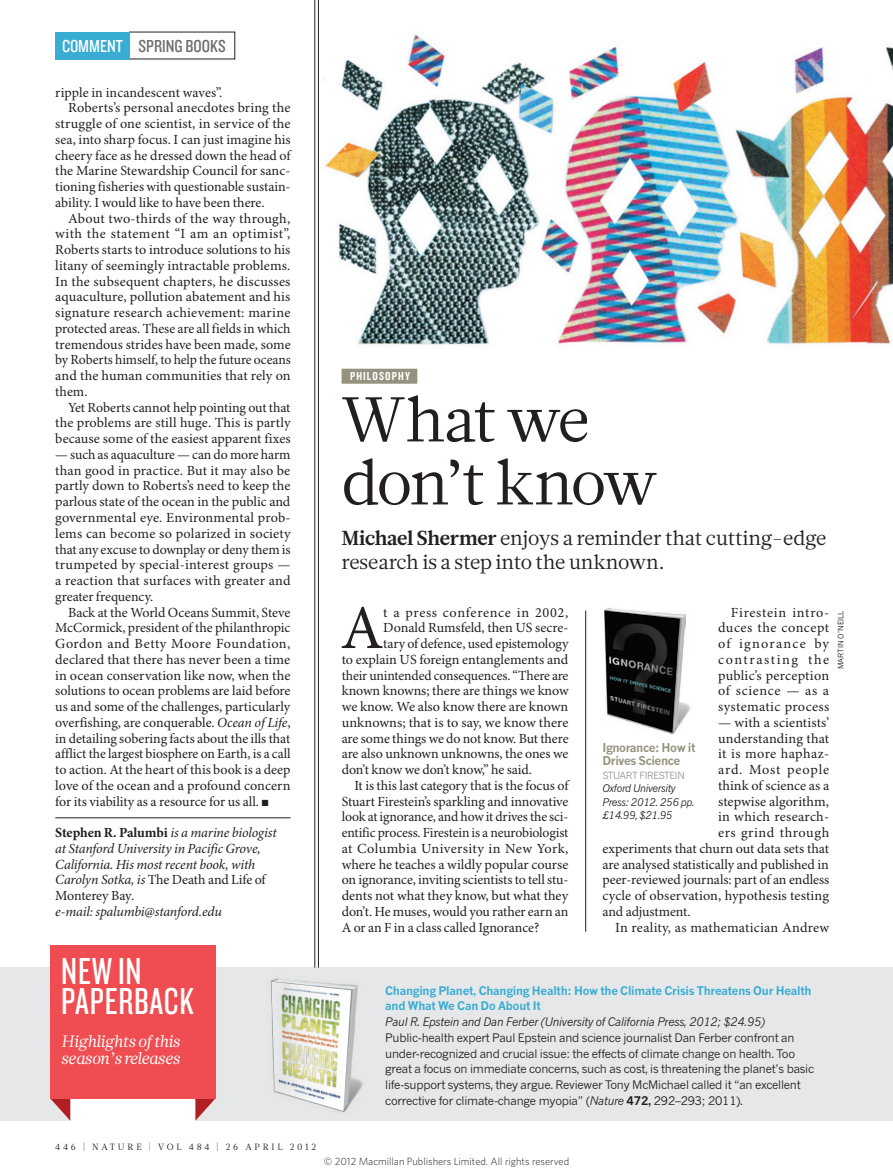
<style>
.page{position:relative;width:893px;height:1174px;background:#fff}
.page>*{position:absolute;margin:0;border:0;box-sizing:border-box;transform-origin:0 0}
.BOOKS_HEAD_42{font:63px/63px "Glosa Math";letter-spacing:-.04em;color:#231f20}
.BODY_DROP_CAP{font:62.4px "Minion Pro";color:#231f20}
.t1{font:39px/30px "Knockout 28 Junior Feathrwt";letter-spacing:.02em;color:#fff}
.BOOKS_INTRO{font:20.25px/23.7px "Glosa Math";letter-spacing:-.005em;color:#231f20}
.t2{font:18px "Knockout 29 Junior Ltweight";color:#6c6d70}
.t3{font:18px "Knockout 29 Junior Ltweight";color:#fff}
.t4{font:italic 16.5px/16.5px "Glosa Math";letter-spacing:-.005em;color:#fff}
.BODY_INDENT{font:13.95px/15.8px "Minion Pro";color:#231f20;text-align:justify}
.BODY_DROP_CAP-2{font:13.95px "Minion Pro";letter-spacing:-.005em;color:#231f20}
.AUTHOR_DETAILS{font:italic 13.95px/15.8px "Minion Pro";letter-spacing:-.015em;color:#231f20}
.BODY_DROP_CAP-3{font:13.95px "Minion Pro";letter-spacing:.045em;color:#231f20}
.BODY_INDENT-2{font:13.95px "Minion Pro";letter-spacing:.02em;color:#231f20}
.BODY_INDENT-3{font:13.95px "Minion Pro";letter-spacing:.025em;color:#231f20}
.BODY_INDENT-4{font:13.95px "Minion Pro";letter-spacing:.04em;color:#231f20}
.BODY_INDENT-5{font:13.95px "Minion Pro";letter-spacing:.055em;color:#231f20}
.BOOK_TITLE{font:700 12px/13.5px "News Gothic MTOT";letter-spacing:-.035em;color:#95937f}
.SUBJECT_STRAP{font:12px "Knockout 49 Liteweight";letter-spacing:.1em;color:#fff}
.BOOKS_BRIEF_TEXT{font:11.7px/15.8px "News Gothic MTOT";letter-spacing:-.02em;color:#231f20}
.BOOKS_BRIEF_TITLE{font:700 11.7px/15.8px "News Gothic MTOT";letter-spacing:-.02em;color:#38acd2}
.BOOKS_BRIEF_AUTHOR{font:italic 11.7px "News Gothic MTOT";letter-spacing:-.02em;color:#231f20}
.t5{font:300 10.5px "Whitney";color:#231f20}
.BOOK_DETAILS{font:italic 10.5px/13.5px "News Gothic MTOT";letter-spacing:-.035em;color:#231f20}
.BOOK_AUTHOR{font:9.75px "News Gothic MTOT";letter-spacing:-.03em;color:#939598}
.t6{font:9px "Glosa Math";letter-spacing:.3em;color:#231f20}
.PIC_CREDIT{font:7.5px "News Gothic MTOT";color:#231f20}
.s1{font-style:italic}
.s2{font-weight:700;font-style:normal}
.s3{font-style:normal}
.s4{font-weight:700}
</style>
<div class="page">
<div style="left:0;top:967px;width:70px;height:153px;background:#e6e7e9"></div>
<div style="left:195px;top:967px;width:698px;height:153px;background:#e6e7e9"></div>
<svg style="left:50px;top:1098px;width:20px;height:22px"></svg>
<svg style="left:195px;top:1098px;width:21px;height:22px"></svg>
<div style="left:50px;top:945px;width:166px;height:153px;background:#ef4d51"></div>
<img style="left:603px;top:610px;width:88px;height:123px">
<img style="left:605px;top:608px;width:80px;height:124px">
<img style="left:605px;top:610px;width:75px;height:122px">
<img style="left:317px;top:8px;width:576px;height:349px">
<hr style="left:318px;top:0;width:1px;height:967px;background:#231f20">
<hr style="left:315px;top:0;width:1px;height:967px;background:#231f20">
<div style="left:342px;top:369px;width:75px;height:15px;background:#95937f"></div>
<hr style="left:55px;top:817px;width:236px;height:1px;background:#231f20">
<div style="left:55px;top:32px;width:75px;height:27px;background:#38acd2"></div>
<hr style="left:585px;top:610px;width:1px;height:321px;background:#231f20">
<img style="left:270px;top:978px;width:93px;height:135px">
<img style="left:271px;top:979px;width:86px;height:131px">
<img style="left:271px;top:981px;width:80px;height:130px">
<p class="t3" style="left:62px;top:34px;width:62px">COMMENT</p>
<p class="t2" style="left:139px;top:34px;width:89px">SPRING BOOKS</p>
<p class="BODY_INDENT" style="left:55px;top:85px;width:169px">ripple in incandescent waves”.</p>
<p class="BODY_INDENT" style="left:55px;top:101px;width:237px;text-indent:13px">Roberts’s personal anecdotes bring the struggle of one scientist, in service of the sea, into sharp focus. I can just imagine his cheery face as he dressed down the head of the Marine Stewardship Council for sanc&shy;tioning fisheries with questionable sustain&shy;ability. I would like to have been there.</p>
<p class="BODY_INDENT" style="left:55px;top:211px;width:237px;text-indent:13px">About two-thirds of the way through, with the statement “I am an optimist”, Roberts starts to introduce solutions to his litany of seemingly intractable problems.<br>In the subsequent chapters, he discusses aquaculture, pollution abatement and his signature research achievement: marine protected areas. These are all fields in which tremendous strides have been made, some by Roberts himself, to help the future oceans and the human communities that rely on them.</p>
<p class="BODY_INDENT" style="left:55px;top:400px;width:237px;text-indent:13px">Yet Roberts cannot help pointing out that the problems are still huge. This is partly because some of the easiest apparent fixes</p>
<p class="BODY_INDENT" style="left:55px;top:447px;width:237px">— such as aquaculture — can do more harm than good in practice. But it may also be partly down to Roberts’s need to keep the parlous state of the ocean in the public and governmental eye. Environmental prob&shy;lems can become so polarized in society that any excuse to downplay or deny them is trumpeted by special-interest groups — a reaction that surfaces with greater and greater frequency.</p>
<p class="BODY_INDENT" style="left:55px;top:605px;width:237px;text-indent:13px">Back at the World Oceans Summit, Steve McCormick, president of the philanthropic Gordon and Betty Moore Foundation, declared that there has never been a time in ocean conservation like now, when the solutions to ocean problems are laid before us and some of the challenges, particularly overfishing, are conquerable. <span class="s1">Ocean of Life</span>, in detailing sobering facts about the ills that afflict the largest biosphere on Earth, is a call to action. At the heart of this book is a deep love of the ocean and a profound concern for its viability as a resource for us all. ■</p>
<p class="AUTHOR_DETAILS" style="left:55px;top:825px;width:223px"><span class="s2">Stephen R. Palumbi</span> is a marine biologist at Stanford University in Pacific Grove, California. His most recent book, with Carolyn Sotka, is <span class="s3">The Death and Life of Monterey Bay</span>.<br>e-mail: spalumbi@stanford.edu</p>
<p class="t1" style="left:61px;top:955px;width:134px">NEW IN<br>PAPERBACK</p>
<p class="t4" style="left:61px;top:1033px;width:120px">Highlights of this season’s releases</p>
<p class="SUBJECT_STRAP" style="left:350px;top:368px;width:61px">PHILOSOPHY</p>
<p class="BOOKS_HEAD_42" style="left:342px;top:389px;width:317px">What we don’t know</p>
<p class="BOOKS_INTRO" style="left:342px;top:526px;width:486px"><span class="s4">Michael Shermer</span> enjoys a reminder that cutting-edge research is a step into the unknown.</p>
<p class="BODY_DROP_CAP" style="left:340px;top:591px;width:45px">A</p>
<p class="BODY_DROP_CAP-3" style="left:383px;top:603px;width:186px">t a press conference in 2002,</p>
<p class="BODY_DROP_CAP-2" style="left:383px;top:619px;width:187px">Donald Rumsfeld, then US secre-</p>
<p class="BODY_DROP_CAP-2" style="left:383px;top:635px;width:187px">tary of defence, used epistemology</p>
<p class="BODY_DROP_CAP-2" style="left:342px;top:651px;width:228px">to explain US foreign entanglements and</p>
<p class="BODY_DROP_CAP-2" style="left:342px;top:666px;width:228px">their unintended consequences. “There are</p>
<p class="BODY_DROP_CAP-2" style="left:342px;top:682px;width:228px">known knowns; there are things we know</p>
<p class="BODY_DROP_CAP-2" style="left:342px;top:698px;width:228px">we know. We also know there are known</p>
<p class="BODY_DROP_CAP-2" style="left:342px;top:714px;width:228px">unknowns; that is to say, we know there</p>
<p class="BODY_DROP_CAP-2" style="left:342px;top:729px;width:228px">are some things we do not know. But there</p>
<p class="BODY_DROP_CAP-2" style="left:342px;top:745px;width:228px">are also unknown unknowns, the ones we</p>
<p class="BODY_DROP_CAP-2" style="left:342px;top:761px;width:192px">don’t know we don’t know,” he said.</p>
<p class="BODY_INDENT" style="left:342px;top:778px;width:228px;text-indent:13px">It is this last category that is the focus of Stuart Firestein’s sparkling and innovative look at ignorance, and how it drives the sci&shy;entific process. Firestein is a neurobiologist at Columbia University in New York, where he teaches a wildly popular course on ignorance, inviting scientists to tell stu&shy;dents not what they know, but what they don’t. He muses, would you rather earn an A or an F in a class called Ignorance?</p>
<p class="BODY_INDENT" style="left:718px;top:605px;width:113px;text-indent:13px">Firestein intro&shy;duces the concept of ignorance by contrasting the public’s perception of science — as a systematic process</p>
<p class="BODY_INDENT" style="left:718px;top:715px;width:113px">— with a scientists’</p>
<p class="BODY_INDENT" style="left:718px;top:731px;width:113px">understanding that</p>
<p class="BODY_INDENT-3" style="left:718px;top:745px;width:113px">it is more haphaz-</p>
<p class="BODY_INDENT-5" style="left:718px;top:761px;width:113px">ard. Most people</p>
<p class="BODY_INDENT" style="left:718px;top:778px;width:113px">think of science as a</p>
<p class="BODY_INDENT" style="left:718px;top:794px;width:113px">stepwise algorithm,</p>
<p class="BODY_INDENT-2" style="left:718px;top:808px;width:113px">in which research-</p>
<p class="BODY_INDENT-4" style="left:718px;top:824px;width:113px">ers grind through</p>
<p class="BODY_INDENT" style="left:602px;top:841px;width:228px">experiments that churn out data sets that</p>
<p class="BODY_INDENT" style="left:602px;top:857px;width:228px">are analysed statistically and published in</p>
<p class="BODY_INDENT" style="left:602px;top:872px;width:228px">peer-reviewed journals: part of an endless</p>
<p class="BODY_INDENT" style="left:602px;top:888px;width:228px">cycle of observation, hypothesis testing</p>
<p class="BODY_INDENT" style="left:602px;top:904px;width:90px">and adjustment.</p>
<p class="BODY_INDENT" style="left:615px;top:920px;width:215px">In reality, as mathematician Andrew</p>
<p class="BOOK_TITLE" style="left:602px;top:740px;width:94px">Ignorance: How it<br>Drives Science</p>
<p class="BOOK_AUTHOR" style="left:602px;top:769px;width:84px">STUART FIRESTEIN</p>
<p class="BOOK_DETAILS" style="left:602px;top:781px;width:94px">Oxford University<br>Press: 2012. 256 pp. £14.99, $21.95</p>
<p class="PIC_CREDIT" style="left:836px;top:669px;width:60px;rotate:-90deg">MARTIN O’NEILL</p>
<p class="BOOKS_BRIEF_TITLE" style="left:385px;top:982px;width:428px">Changing Planet, Changing Health: How the Climate Crisis Threatens Our Health and What We Can Do About It</p>
<p class="BOOKS_BRIEF_AUTHOR" style="left:385px;top:1014px;width:381px">Paul R. Epstein and Dan Ferber (University of California Press, 2012; $24.95)</p>
<p class="BOOKS_BRIEF_TEXT" style="left:385px;top:1029px;width:430px">Public-health expert Paul Epstein and science journalist Dan Ferber confront an under-recognized and crucial issue: the effects of climate change on health. Too great a focus on immediate concerns, such as cost, is threatening the planet’s basic life-support systems, they argue. Reviewer Tony McMichael called it “an excellent corrective for climate-change myopia” (<span class="s1">Nature</span> <span class="s4">472,</span> 292–293; 2011).</p>
<p class="t6" style="left:55px;top:1141px;width:262px">446 | NATURE | VOL 484 | 26 APRIL 2012</p>
<p class="t5" style="left:324px;top:1154px;width:247px">© 2012 Macmillan Publishers Limited. All rights reserved</p>
</div>
